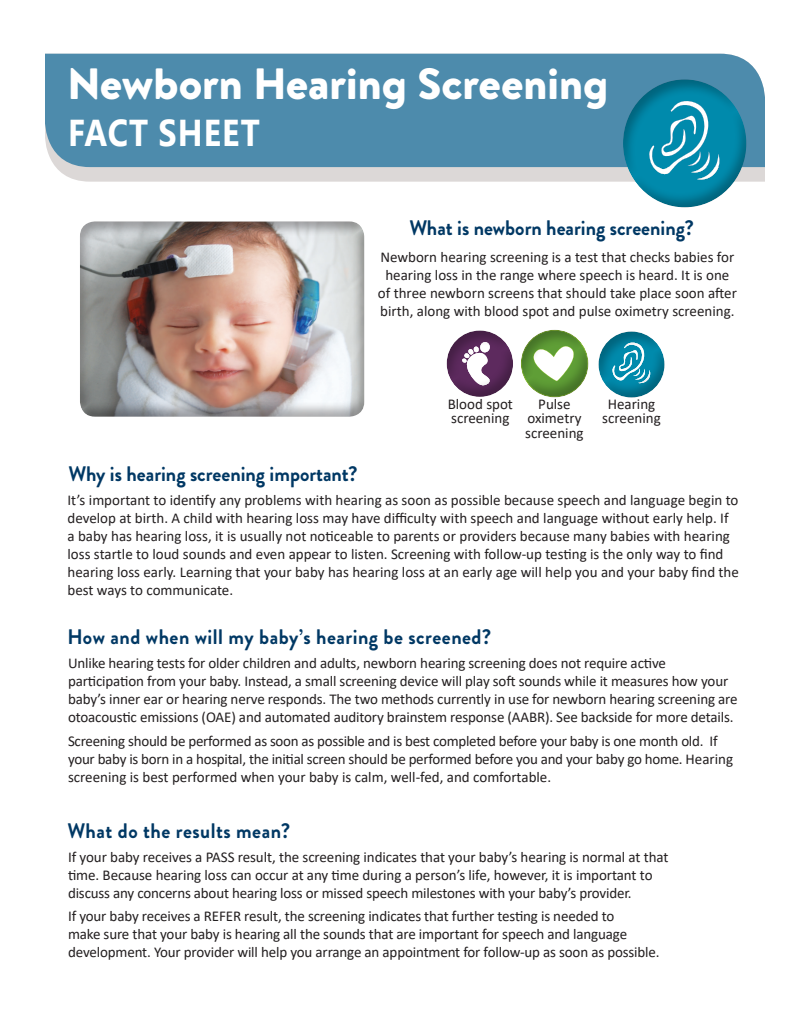
<style>
.page{position:relative;width:810px;height:1035px;background:#fff}
.page>*{position:absolute;margin:0;border:0;box-sizing:border-box;transform-origin:0 0}
.t1{font:900 43.75px "Brandon Text";color:#fff}
.Fact_Sheet{font:700 37.38px "Segoe UI";letter-spacing:.035em;color:#fff;scale:.87 1}
.Heading{font:700 21px "Brandon Grotesque";color:#003864;scale:.95 1}
.Heading-2{font:700 21px "Brandon Grotesque";letter-spacing:.025em;color:#003864;scale:.95 1}
.t2{font:15px/18px "Calibri";letter-spacing:-.01em;color:#231f20}
</style>
<div class="page">
<svg style="left:56px;top:167px;width:709px;height:15px;background:#dcd9d8"></svg>
<div style="left:45px;top:54px;width:720px;height:113px;background:#4d8bac"></div>
<div style="left:622px;top:78px;width:125px;height:130px;background:#231f20;opacity:.31"></div>
<div style="left:444px;top:328px;width:69px;height:69px;background:#231f20;opacity:.31"></div>
<div style="left:597px;top:329px;width:68px;height:69px;background:#231f20;opacity:.31"></div>
<div style="left:519px;top:328px;width:70px;height:70px;background:#231f20;opacity:.31"></div>
<div style="left:78px;top:220px;width:287px;height:198px;background:#231f20;opacity:.36"></div>
<h1 class="t1" style="left:68px;top:53px;width:542px">Newborn Hearing Screening</h1>
<h1 class="Fact_Sheet" style="left:68px;top:102px;width:222px">FACT SHEET</h1>
<h2 class="Heading" style="left:409px;top:213px;width:301px">What is newborn hearing screening?</h2>
<p class="t2" style="left:378px;top:247px;width:361px;text-align:center">Newborn hearing screening is a test that checks babies for hearing loss in the range where speech is heard. It is one of three newborn screens that should take place soon after birth, along with blood spot and pulse oximetry screening.</p>
<h2 class="Heading" style="left:68px;top:459px;width:306px">Why is hearing screening important?</h2>
<p class="t2" style="left:448px;top:396px;width:67px;line-height:14.4px">Blood spot screening</p>
<p class="t2" style="left:525px;top:396px;width:60px;line-height:14.4px;text-align:center">Pulse oximetry screening</p>
<p class="t2" style="left:602px;top:396px;width:60px;line-height:14.4px;text-align:center">Hearing screening</p>
<p class="t2" style="left:68px;top:491px;width:673px">It’s important to identify any problems with hearing as soon as possible because speech and language begin to develop at birth. A child with hearing loss may have difficulty with speech and language without early help. If a baby has hearing loss, it is usually not noticeable to parents or providers because many babies with hearing loss startle to loud sounds and even appear to listen. Screening with follow-up testing is the only way to find hearing loss early. Learning that your baby has hearing loss at an early age will help you and your baby find the best ways to communicate.</p>
<h2 class="Heading-2" style="left:68px;top:622px;width:447px">How and when will my baby’s hearing be screened?</h2>
<p class="t2" style="left:68px;top:654px;width:671px">Unlike hearing tests for older children and adults, newborn hearing screening does not require active participation from your baby. Instead, a small screening device will play soft sounds while it measures how your baby’s inner ear or hearing nerve responds. The two methods currently in use for newborn hearing screening are otoacoustic emissions (OAE) and automated auditory brainstem response (AABR). See backside for more details.</p>
<p class="t2" style="left:68px;top:731px;width:667px">Screening should be performed as soon as possible and is best completed before your baby is one month old. If your baby is born in a hospital, the initial screen should be performed before you and your baby go home. Hearing screening is best performed when your baby is calm, well-fed, and comfortable.</p>
<h2 class="Heading-2" style="left:68px;top:816px;width:236px">What do the results mean?</h2>
<p class="t2" style="left:68px;top:847px;width:602px">If your baby receives a PASS result, the screening indicates that your baby’s hearing is normal at that time. Because hearing loss can occur at any time during a person’s life, however, it is important to discuss any concerns about hearing loss or missed speech milestones with your baby’s provider.</p>
<p class="t2" style="left:68px;top:907px;width:593px">If your baby receives a REFER result, the screening indicates that further testing is needed to<br>make sure that your baby is hearing all the sounds that are important for speech and language development. Your provider will help you arrange an appointment for follow-up as soon as possible.</p>
</div>
